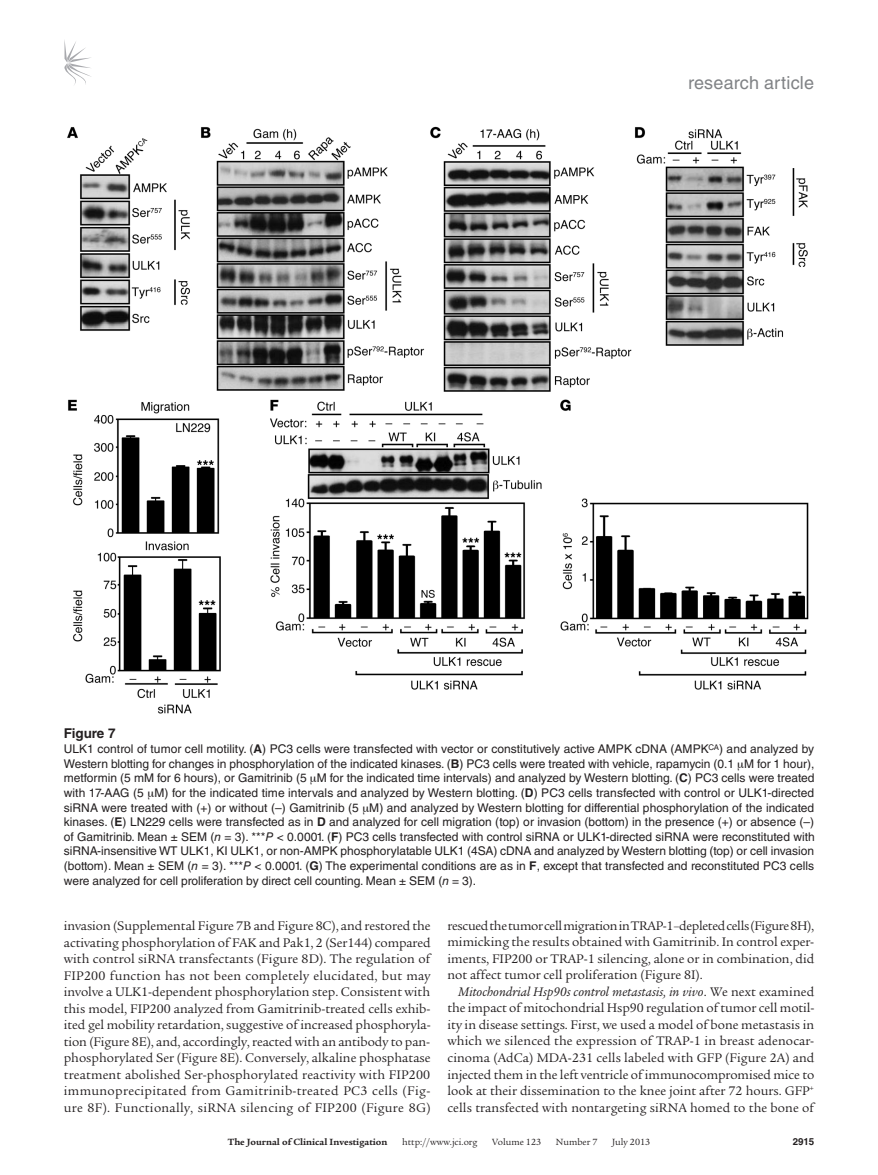
<style>
.page{position:relative;width:878px;height:1175px;background:#fff}
.page>*{position:absolute;margin:0;border:0;box-sizing:border-box;transform-origin:0 0}
.t1{font:18px "Helvetica LT Std";letter-spacing:.01em;color:#808285}
.t2{font:13.5px/16.5px "Legacy Serif Std";letter-spacing:.005em;color:#231f20;text-align:justify}
.t3{font:700 13.5px "Helvetica LT Std";color:#231f20}
.t4{font:12px/14.7px "Helvetica LT Std";color:#231f20;text-align:justify}
.t5{font:9.75px "Legacy Serif Std";color:#231f20}
.t6{font:700 9.75px "Legacy Serif Std";color:#231f20}
.t7{font:700 9.75px "Helvetica LT Std";color:#231f20}
.s1{font-weight:700}
.s2{font-style:italic}
</style>
<div class="page">
<svg style="left:64px;top:40px;width:27px;height:45px"></svg>
<img style="left:67px;top:126px;width:742px;height:588px">
<h1 class="t1" style="left:688px;top:73px;width:127px">research article</h1>
<p class="t3" style="left:64px;top:725px;width:53px">Figure 7</p>
<p class="t4" style="left:64px;top:741px;width:752px">ULK1 control of tumor cell motility. (<span class="s1">A</span>) PC3 cells were transfected with vector or constitutively active AMPK cDNA (AMPK<sup>CA</sup>) and analyzed by Western blotting for changes in phosphorylation of the indicated kinases. (<span class="s1">B</span>) PC3 cells were treated with vehicle, rapamycin (0.1 M for 1 hour), metformin (5 mM for 6 hours), or Gamitrinib (5 M for the indicated time intervals) and analyzed by Western blotting. (<span class="s1">C</span>) PC3 cells were treated with 17-AAG (5 M) for the indicated time intervals and analyzed by Western blotting. (<span class="s1">D</span>) PC3 cells transfected with control or ULK1-directed siRNA were treated with (+) or without (–) Gamitrinib (5 M) and analyzed by Western blotting for differential phosphorylation of the indicated kinases. (<span class="s1">E</span>) LN229 cells were transfected as in <span class="s1">D</span> and analyzed for cell migration (top) or invasion (bottom) in the presence (+) or absence (–) of Gamitrinib. Mean ± SEM (<span class="s2">n</span> = 3). ***<span class="s2">P</span> &lt; 0.0001. (<span class="s1">F</span>) PC3 cells transfected with control siRNA or ULK1-directed siRNA were reconstituted with siRNA-insensitive WT ULK1, KI ULK1, or non-AMPK phosphorylatable ULK1 (4SA) cDNA and analyzed by Western blotting (top) or cell invasion (bottom). Mean ± SEM (<span class="s2">n</span> = 3). ***<span class="s2">P</span> &lt; 0.0001. (<span class="s1">G</span>) The experimental conditions are as in <span class="s1">F</span>, except that transfected and reconstituted PC3 cells were analyzed for cell proliferation by direct cell counting. Mean ± SEM (<span class="s2">n</span> = 3).</p>
<p class="t2" style="left:64px;top:917px;width:368px">invasion (Supplemental Figure 7B and Figure 8C), and restored the activating phosphorylation of FAK and Pak1, 2 (Ser144) compared with control siRNA transfectants (Figure 8D). The regulation of FIP200 function has not been completely elucidated, but may involve a ULK1-dependent phosphorylation step. Consistent with this model, FIP200 analyzed from Gamitrinib-treated cells exhib&shy;ited gel mobility retardation, suggestive of increased phosphoryla&shy;tion (Figure 8E), and, accordingly, reacted with an antibody to pan&shy;phosphorylated Ser (Figure 8E). Conversely, alkaline phosphatase treatment abolished Ser-phosphorylated reactivity with FIP200 immunoprecipitated from Gamitrinib-treated PC3 cells (Fig&shy;ure 8F). Functionally, siRNA silencing of FIP200 (Figure 8G)</p>
<p class="t2" style="left:447px;top:917px;width:368px">rescued the tumor cell migration in TRAP-1–depleted cells (Figure 8H), mimicking the results obtained with Gamitrinib. In control exper&shy;iments, FIP200 or TRAP-1 silencing, alone or in combination, did not affect tumor cell proliferation (Figure 8I).</p>
<p class="t2" style="left:447px;top:983px;width:368px;text-indent:11px"><span class="s2">Mitochondrial Hsp90s control metastasis, in vivo</span>. We next examined the impact of mitochondrial Hsp90 regulation of tumor cell motil&shy;ity in disease settings. First, we used a model of bone metastasis in which we silenced the expression of TRAP-1 in breast adenocar&shy;cinoma (AdCa) MDA-231 cells labeled with GFP (Figure 2A) and injected them in the left ventricle of immunocompromised mice to look at their dissemination to the knee joint after 72 hours. GFP<sup>+ </sup>cells transfected with nontargeting siRNA homed to the bone of</p>
<p class="t6" style="left:228px;top:1135px;width:161px">The Journal of Clinical Investigation</p>
<p class="t5" style="left:402px;top:1136px;width:77px">http://www.jci.org</p>
<p class="t5" style="left:492px;top:1136px;width:50px">Volume 123</p>
<p class="t5" style="left:556px;top:1136px;width:43px">Number 7</p>
<p class="t5" style="left:612px;top:1136px;width:40px">July 2013</p>
<p class="t7" style="left:792px;top:1135px;width:23px">2915</p>
</div>
